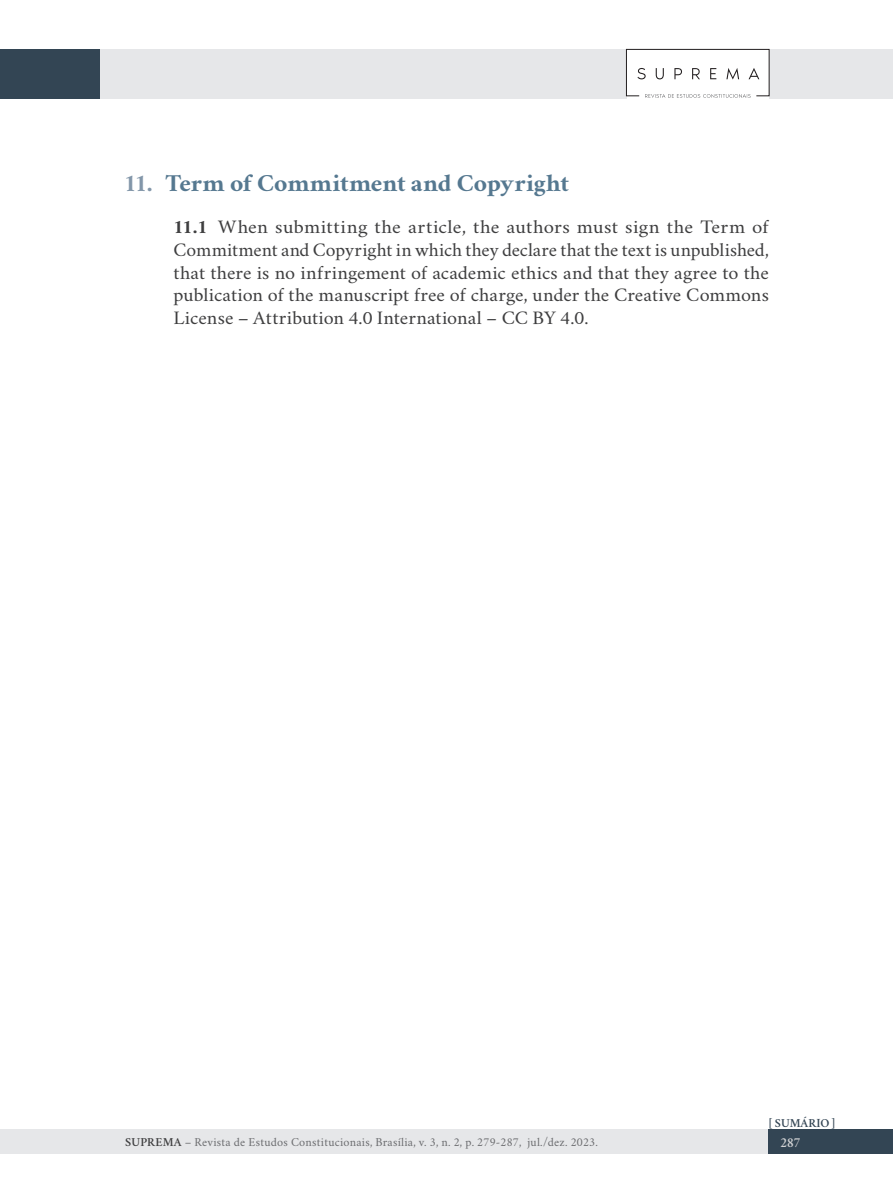
<style>
.page{position:relative;width:893px;height:1191px;background:#fff}
.page>*{position:absolute;margin:0;border:0;box-sizing:border-box;transform-origin:0 0}
.t1{font:700 24.5px "Crimson";letter-spacing:-.005em;color:#557890;scale:1.05 1}
.txt_topico_1_1{font:19.25px/22.8px "Crimson";letter-spacing:.005em;color:#3e3e3f;text-align:justify;scale:1.08 1}
.t2{font:600 14px "Crimson";color:#d1d2d4}
.t3{font:12.25px "Crimson";letter-spacing:.02em;color:#6c6d70}
.t4{font:600 12.25px "Crimson";color:#334554}
.s1{color:#8296a9}
.s2{font-weight:700}
.s3{font-weight:600;color:#3e3e3f}
</style>
<div class="page">
<div style="left:1px;top:49px;width:892px;height:50px;background:#e6e7e9"></div>
<div style="left:0;top:1129px;width:844px;height:25px;background:#e6e7e9"></div>
<div style="left:769px;top:1129px;width:124px;height:25px;background:#334554"></div>
<div style="left:627px;top:50px;width:142px;height:49px;background:#fff"></div>
<svg style="left:626px;top:48px;width:144px;height:50px"></svg>
<div style="left:0;top:49px;width:100px;height:50px;background:#334554"></div>
<p class="t1" style="left:124px;top:164px;width:425px"><span class="s1">11.</span> Term of Commitment and Copyright</p>
<p class="txt_topico_1_1" style="left:174px;top:213px;width:553px"><span class="s2">11.1</span> When submitting the article, the authors must sign the Term of Commitment and Copyright in which they declare that the text is unpublished, that there is no infringement of academic ethics and that they agree to the publication of the manuscript free of charge, under the Creative Commons License – Attribution 4.0 International – CC BY 4.0.</p>
<p class="t4" style="left:769px;top:1114px;width:68px">[ SUMÁRIO ]</p>
<p class="t3" style="left:125px;top:1132px;width:474px"><span class="s3">SUPREMA</span> – Revista de Estudos Constitucionais, Brasília, v. 3, n. 2, p. 279-287, jul./dez. 2023.</p>
<p class="t2" style="left:781px;top:1132px;width:21px">287</p>
</div>
